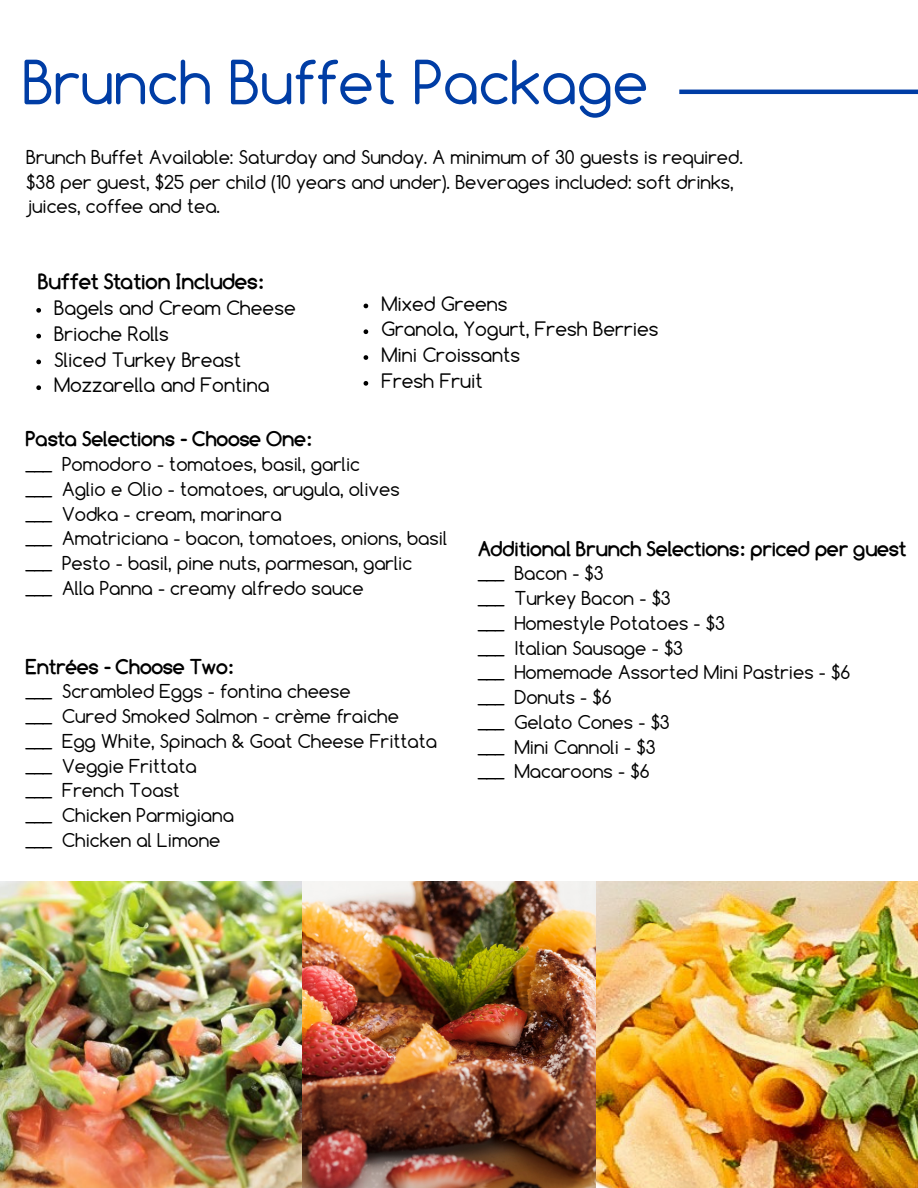
<style>
.page{position:relative;width:918px;height:1188px;background:#fff}
.page>*{position:absolute;margin:0;border:0;box-sizing:border-box;transform-origin:0 0}
.t1{font:57.15px "Comfortaa";color:#003da5}
.t2{font:700 21.9px "Comfortaa";color:#000}
.t3{font:700 21px "Comfortaa";color:#000}
.t4{font:18.75px/25.8px "Comfortaa";color:#000}
.t5{font:18px/24.8px "Comfortaa";color:#000}
</style>
<div class="page">
<img style="left:0;top:881px;width:918px;height:307px">
<svg style="left:36px;top:308px;width:5px;height:5px"></svg>
<svg style="left:36px;top:334px;width:5px;height:4px"></svg>
<svg style="left:36px;top:360px;width:5px;height:4px"></svg>
<svg style="left:36px;top:385px;width:5px;height:5px"></svg>
<svg style="left:364px;top:304px;width:4px;height:4px"></svg>
<svg style="left:364px;top:329px;width:4px;height:5px"></svg>
<svg style="left:364px;top:355px;width:4px;height:5px"></svg>
<svg style="left:364px;top:381px;width:4px;height:5px"></svg>
<hr style="left:679px;top:90px;width:239px;height:4px;background:#003da5">
<h1 class="t1" style="left:22px;top:60px;width:628px">Brunch Buffet Package</h1>
<p class="t5" style="left:26px;top:147px;width:718px">Brunch Buffet Available: Saturday and Sunday. A minimum of 30 guests is required. $38 per guest, $25 per child (10 years and under). Beverages included: soft drinks, juices, coffee and tea.</p>
<p class="t2" style="left:39px;top:269px;width:227px">Buffet Station Includes:</p>
<p class="t4" style="left:54px;top:297px;width:243px">Bagels and Cream Cheese<br>Brioche Rolls<br>Sliced Turkey Breast<br>Mozzarella and Fontina</p>
<p class="t4" style="left:381px;top:293px;width:279px">Mixed Greens<br>Granola, Yogurt, Fresh Berries<br>Mini Croissants<br>Fresh Fruit</p>
<p class="t3" style="left:26px;top:427px;width:287px">Pasta Selections - Choose One:</p>
<p class="t5" style="left:26px;top:454px;width:423px">___ Pomodoro - tomatoes, basil, garlic<br>___ Aglio e Olio - tomatoes, arugula, olives<br>___ Vodka - cream, marinara<br>___ Amatriciana - bacon, tomatoes, onions, basil ___ Pesto - basil, pine nuts, parmesan, garlic<br>___ Alla Panna - creamy alfredo sauce</p>
<p class="t3" style="left:26px;top:655px;width:209px">Entrées - Choose Two:</p>
<p class="t5" style="left:26px;top:681px;width:412px">___ Scrambled Eggs - fontina cheese<br>___ Cured Smoked Salmon - crème fraiche<br>___ Egg White, Spinach &amp; Goat Cheese Frittata ___ Veggie Frittata<br>___ French Toast<br>___ Chicken Parmigiana<br>___ Chicken al Limone</p>
<p class="t3" style="left:479px;top:537px;width:429px">Additional Brunch Selections: priced per guest</p>
<p class="t5" style="left:479px;top:563px;width:373px">___ Bacon - $3<br>___ Turkey Bacon - $3<br>___ Homestyle Potatoes - $3<br>___ Italian Sausage - $3<br>___ Homemade Assorted Mini Pastries - $6 ___ Donuts - $6<br>___ Gelato Cones - $3<br>___ Mini Cannoli - $3<br>___ Macaroons - $6</p>
</div>
